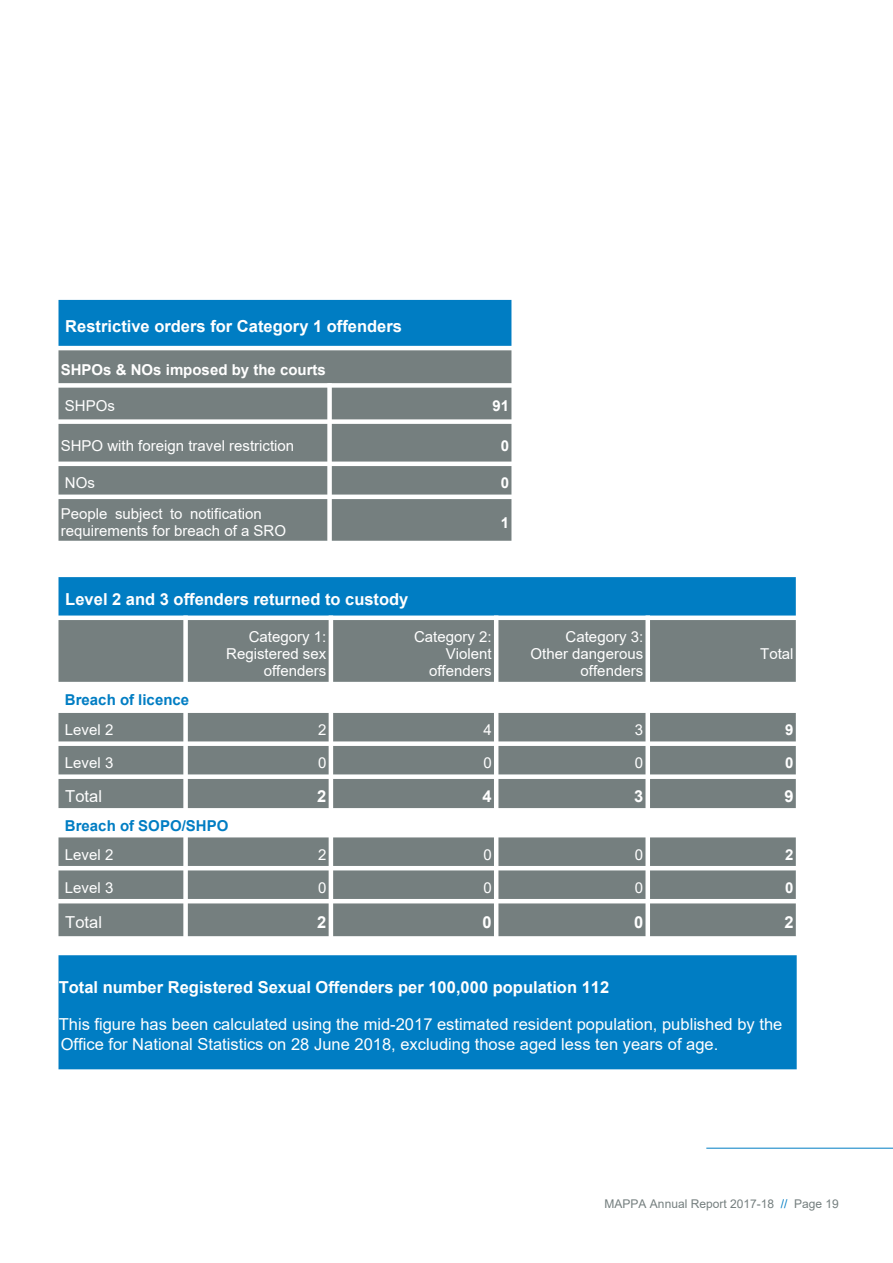
<style>
.page{position:relative;width:893px;height:1263px;background:#fff}
.page>*{position:absolute;margin:0;border:0;box-sizing:border-box;transform-origin:0 0}
.t1{font:16.5px/19.5px "Arial";color:#fff}
.t2{font:700 16.5px "Arial";color:#fff}
.t3{font:15px/17.2px "Arial";color:#fff;text-align:right}
.t4{font:700 15px "Arial";color:#fff}
.t5{font:700 15px "Arial";color:#007dc3}
.t6{font:12px "Arial";color:#757f7f}
.s1{color:#007dc3}
</style>
<div class="page">
<div style="left:56px;top:298px;width:458px;height:50px;background:#007dc3"></div>
<div style="left:56px;top:348px;width:458px;height:37px;background:#757f7f"></div>
<div style="left:56px;top:385px;width:274px;height:37px;background:#757f7f"></div>
<div style="left:330px;top:385px;width:184px;height:37px;background:#757f7f"></div>
<div style="left:56px;top:422px;width:274px;height:42px;background:#757f7f"></div>
<div style="left:330px;top:422px;width:184px;height:42px;background:#757f7f"></div>
<div style="left:56px;top:464px;width:274px;height:33px;background:#757f7f"></div>
<div style="left:330px;top:464px;width:184px;height:33px;background:#757f7f"></div>
<div style="left:56px;top:497px;width:274px;height:46px;background:#757f7f"></div>
<div style="left:330px;top:497px;width:184px;height:46px;background:#757f7f"></div>
<div style="left:54px;top:295px;width:462px;height:5px;background:#fff"></div>
<hr style="left:54px;top:346px;width:462px;height:4px;background:#fff">
<div style="left:54px;top:383px;width:462px;height:5px;background:#fff"></div>
<div style="left:54px;top:419px;width:462px;height:5px;background:#fff"></div>
<hr style="left:54px;top:462px;width:462px;height:4px;background:#fff">
<hr style="left:54px;top:495px;width:462px;height:4px;background:#fff">
<hr style="left:54px;top:541px;width:462px;height:4px;background:#fff">
<hr style="left:54px;top:295px;width:4px;height:250px;background:#fff">
<div style="left:327px;top:383px;width:5px;height:162px;background:#fff"></div>
<div style="left:511px;top:295px;width:5px;height:250px;background:#fff"></div>
<div style="left:56px;top:575px;width:742px;height:43px;background:#007dc3"></div>
<div style="left:56px;top:618px;width:130px;height:66px;background:#757f7f"></div>
<div style="left:186px;top:618px;width:145px;height:66px;background:#757f7f"></div>
<div style="left:331px;top:618px;width:165px;height:66px;background:#757f7f"></div>
<div style="left:496px;top:618px;width:152px;height:66px;background:#757f7f"></div>
<div style="left:648px;top:618px;width:150px;height:66px;background:#757f7f"></div>
<div style="left:56px;top:711px;width:130px;height:33px;background:#757f7f"></div>
<div style="left:186px;top:711px;width:145px;height:33px;background:#757f7f"></div>
<div style="left:331px;top:711px;width:165px;height:33px;background:#757f7f"></div>
<div style="left:496px;top:711px;width:152px;height:33px;background:#757f7f"></div>
<div style="left:648px;top:711px;width:150px;height:33px;background:#757f7f"></div>
<div style="left:56px;top:744px;width:130px;height:33px;background:#757f7f"></div>
<div style="left:186px;top:744px;width:145px;height:33px;background:#757f7f"></div>
<div style="left:331px;top:744px;width:165px;height:33px;background:#757f7f"></div>
<div style="left:496px;top:744px;width:152px;height:33px;background:#757f7f"></div>
<div style="left:648px;top:744px;width:150px;height:33px;background:#757f7f"></div>
<div style="left:56px;top:777px;width:130px;height:33px;background:#757f7f"></div>
<div style="left:186px;top:777px;width:145px;height:33px;background:#757f7f"></div>
<div style="left:331px;top:777px;width:165px;height:33px;background:#757f7f"></div>
<div style="left:496px;top:777px;width:152px;height:33px;background:#757f7f"></div>
<div style="left:648px;top:777px;width:150px;height:33px;background:#757f7f"></div>
<div style="left:56px;top:835px;width:130px;height:33px;background:#757f7f"></div>
<div style="left:186px;top:835px;width:145px;height:33px;background:#757f7f"></div>
<div style="left:331px;top:835px;width:165px;height:33px;background:#757f7f"></div>
<div style="left:496px;top:835px;width:152px;height:33px;background:#757f7f"></div>
<div style="left:648px;top:835px;width:150px;height:33px;background:#757f7f"></div>
<div style="left:56px;top:868px;width:130px;height:33px;background:#757f7f"></div>
<div style="left:186px;top:868px;width:145px;height:33px;background:#757f7f"></div>
<div style="left:331px;top:868px;width:165px;height:33px;background:#757f7f"></div>
<div style="left:496px;top:868px;width:152px;height:33px;background:#757f7f"></div>
<div style="left:648px;top:868px;width:150px;height:33px;background:#757f7f"></div>
<div style="left:56px;top:901px;width:130px;height:37px;background:#757f7f"></div>
<div style="left:186px;top:901px;width:145px;height:37px;background:#757f7f"></div>
<div style="left:331px;top:901px;width:165px;height:37px;background:#757f7f"></div>
<div style="left:496px;top:901px;width:152px;height:37px;background:#757f7f"></div>
<div style="left:648px;top:901px;width:150px;height:37px;background:#757f7f"></div>
<hr style="left:54px;top:573px;width:746px;height:4px;background:#fff">
<div style="left:54px;top:615px;width:746px;height:5px;background:#fff"></div>
<hr style="left:54px;top:682px;width:746px;height:4px;background:#fff">
<div style="left:54px;top:708px;width:746px;height:5px;background:#fff"></div>
<div style="left:54px;top:741px;width:746px;height:5px;background:#fff"></div>
<div style="left:54px;top:774px;width:746px;height:5px;background:#fff"></div>
<hr style="left:54px;top:808px;width:746px;height:4px;background:#fff">
<hr style="left:54px;top:833px;width:746px;height:4px;background:#fff">
<hr style="left:54px;top:866px;width:746px;height:4px;background:#fff">
<hr style="left:54px;top:899px;width:746px;height:4px;background:#fff">
<div style="left:54px;top:936px;width:746px;height:5px;background:#fff"></div>
<hr style="left:54px;top:573px;width:4px;height:368px;background:#fff">
<div style="left:183px;top:615px;width:5px;height:71px;background:#fff"></div>
<div style="left:183px;top:708px;width:5px;height:104px;background:#fff"></div>
<div style="left:183px;top:833px;width:5px;height:108px;background:#fff"></div>
<hr style="left:329px;top:615px;width:4px;height:71px;background:#fff">
<hr style="left:329px;top:708px;width:4px;height:104px;background:#fff">
<hr style="left:329px;top:833px;width:4px;height:108px;background:#fff">
<hr style="left:494px;top:615px;width:4px;height:71px;background:#fff">
<hr style="left:494px;top:708px;width:4px;height:104px;background:#fff">
<hr style="left:494px;top:833px;width:4px;height:108px;background:#fff">
<div style="left:645px;top:615px;width:5px;height:71px;background:#fff"></div>
<div style="left:645px;top:708px;width:5px;height:104px;background:#fff"></div>
<div style="left:645px;top:833px;width:5px;height:108px;background:#fff"></div>
<hr style="left:796px;top:573px;width:4px;height:368px;background:#fff">
<hr style="left:706px;top:1148px;width:187px;height:1px;background:#007dc3">
<div style="left:56px;top:953px;width:743px;height:118px;background:#007dc3"></div>
<hr style="left:54px;top:951px;width:747px;height:4px;background:#fff">
<div style="left:54px;top:1069px;width:747px;height:5px;background:#fff"></div>
<hr style="left:54px;top:951px;width:4px;height:123px;background:#fff">
<hr style="left:797px;top:951px;width:4px;height:123px;background:#fff">
<p class="t2" style="left:65px;top:319px;width:338px">Restrictive orders for Category 1 offenders</p>
<p class="t4" style="left:61px;top:364px;width:267px">SHPOs &amp; NOs imposed by the courts</p>
<p class="t3" style="left:65px;top:399px;width:52px">SHPOs</p>
<p class="t4" style="left:492px;top:400px;width:18px">91</p>
<p class="t3" style="left:61px;top:438px;width:235px">SHPO with foreign travel restriction</p>
<p class="t4" style="left:501px;top:440px;width:10px">0</p>
<p class="t3" style="left:65px;top:476px;width:32px">NOs</p>
<p class="t4" style="left:501px;top:477px;width:10px">0</p>
<p class="t3" style="left:61px;top:507px;width:227px;text-align:left">People subject to notification requirements for breach of a SRO</p>
<p class="t4" style="left:501px;top:517px;width:10px">1</p>
<p class="t2" style="left:65px;top:593px;width:345px">Level 2 and 3 offenders returned to custody</p>
<p class="t3" style="left:226px;top:629px;width:102px">Category 1:<br>Registered sex offenders</p>
<p class="t3" style="left:414px;top:629px;width:79px">Category 2:<br>Violent offenders</p>
<p class="t3" style="left:530px;top:629px;width:114px">Category 3:<br>Other dangerous offenders</p>
<p class="t3" style="left:760px;top:646px;width:35px">Total</p>
<p class="t5" style="left:65px;top:694px;width:126px">Breach of licence</p>
<p class="t3" style="left:65px;top:722px;width:50px">Level 2</p>
<p class="t3" style="left:318px;top:722px;width:10px">2</p>
<p class="t3" style="left:483px;top:722px;width:10px">4</p>
<p class="t3" style="left:635px;top:722px;width:10px">3</p>
<p class="t4" style="left:785px;top:724px;width:10px">9</p>
<p class="t3" style="left:65px;top:755px;width:50px">Level 3</p>
<p class="t3" style="left:318px;top:755px;width:10px">0</p>
<p class="t3" style="left:483px;top:755px;width:10px">0</p>
<p class="t3" style="left:635px;top:755px;width:10px">0</p>
<p class="t4" style="left:785px;top:757px;width:10px">0</p>
<p class="t1" style="left:65px;top:788px;width:38px">Total</p>
<p class="t2" style="left:317px;top:790px;width:11px">2</p>
<p class="t2" style="left:482px;top:790px;width:11px">4</p>
<p class="t2" style="left:634px;top:790px;width:11px">3</p>
<p class="t2" style="left:784px;top:790px;width:11px">9</p>
<p class="t5" style="left:65px;top:820px;width:165px">Breach of SOPO/SHPO</p>
<p class="t3" style="left:65px;top:847px;width:50px">Level 2</p>
<p class="t3" style="left:318px;top:847px;width:10px">2</p>
<p class="t3" style="left:483px;top:847px;width:10px">0</p>
<p class="t3" style="left:635px;top:847px;width:10px">0</p>
<p class="t4" style="left:785px;top:849px;width:10px">2</p>
<p class="t3" style="left:65px;top:880px;width:50px">Level 3</p>
<p class="t3" style="left:318px;top:880px;width:10px">0</p>
<p class="t3" style="left:483px;top:880px;width:10px">0</p>
<p class="t3" style="left:635px;top:880px;width:10px">0</p>
<p class="t4" style="left:785px;top:882px;width:10px">0</p>
<p class="t1" style="left:65px;top:914px;width:38px">Total</p>
<p class="t2" style="left:317px;top:916px;width:11px">2</p>
<p class="t2" style="left:482px;top:916px;width:11px">0</p>
<p class="t2" style="left:634px;top:916px;width:11px">0</p>
<p class="t2" style="left:784px;top:916px;width:11px">2</p>
<p class="t2" style="left:59px;top:981px;width:552px">Total number Registered Sexual Offenders per 100,000 population 112</p>
<p class="t1" style="left:59px;top:1016px;width:725px">This figure has been calculated using the mid-2017 estimated resident population, published by the<br>Office for National Statistics on 28 June 2018, excluding those aged less ten years of age.</p>
<p class="t6" style="left:605px;top:1199px;width:236px">MAPPA Annual Report 2017-18 <span class="s1">//</span> Page 19</p>
</div>
